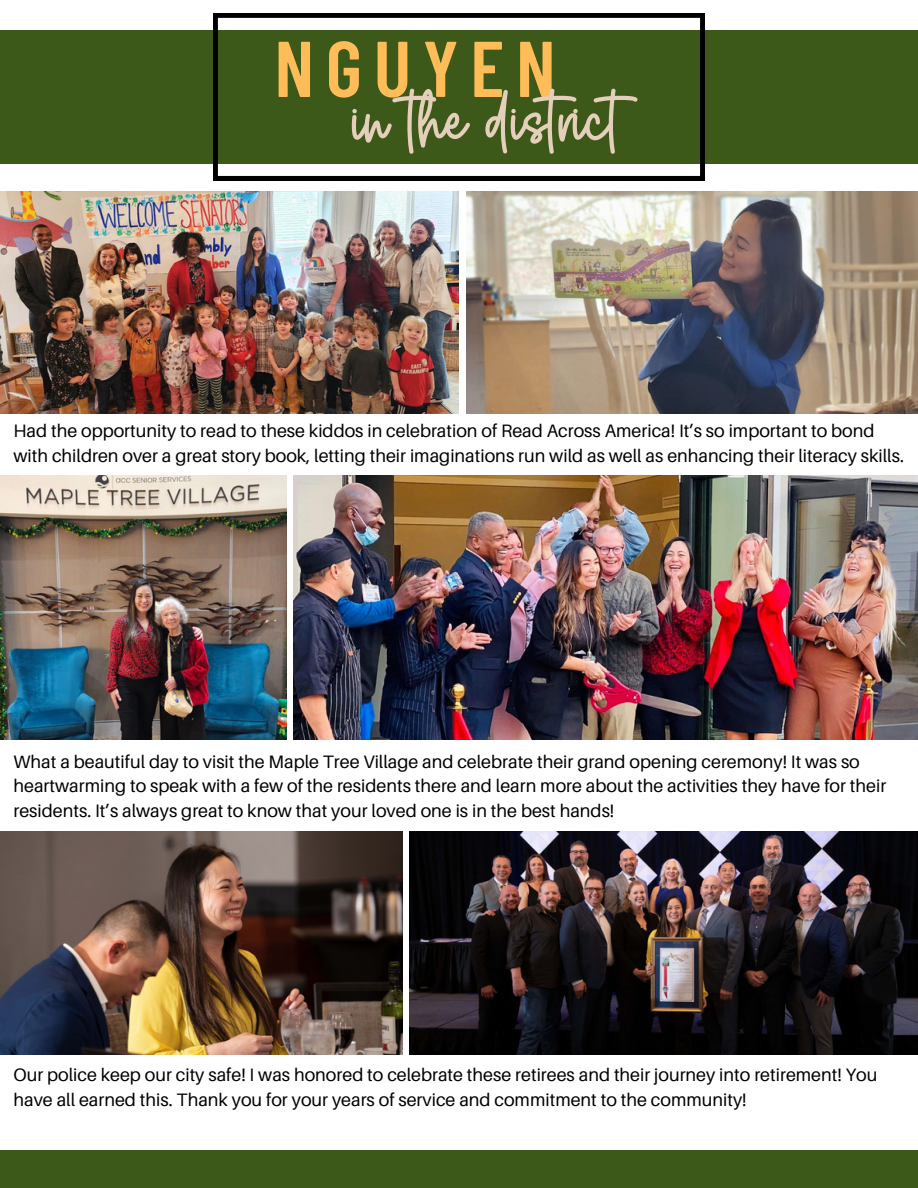
<style>
.page{position:relative;width:918px;height:1188px;background:#fff}
.page>*{position:absolute;margin:0;border:0;box-sizing:border-box;transform-origin:0 0}
.t1{font:82.2px "Pink Bloom";color:#e4cfbb}
.t2{font:600 78.9px "Barlow Condensed";letter-spacing:.145em;color:#ffbd59}
.t3{font:18px/24.8px "Aileron";color:#000}
</style>
<div class="page">
<div style="left:0;top:1151px;width:918px;height:37px;background:#3d5919"></div>
<div style="left:0;top:30px;width:918px;height:133px;background:#3d5919"></div>
<svg style="left:213px;top:13px;width:492px;height:167px"></svg>
<img style="left:0;top:191px;width:459px;height:223px">
<img style="left:467px;top:191px;width:451px;height:223px">
<img style="left:0;top:476px;width:287px;height:264px">
<img style="left:293px;top:476px;width:625px;height:264px">
<img style="left:0;top:831px;width:403px;height:223px">
<img style="left:410px;top:831px;width:508px;height:223px">
<p class="t2" style="left:274px;top:18px;width:283px">NGUYEN</p>
<p class="t1" style="left:352px;top:80px;width:269px">in the district</p>
<p class="t3" style="left:13px;top:418px;width:892px">Had the opportunity to read to these kiddos in celebration of Read Across America! It’s so important to bond with children over a great story book, letting their imaginations run wild as well as enhancing their literacy skills.</p>
<p class="t3" style="left:13px;top:749px;width:874px">What a beautiful day to visit the Maple Tree Village and celebrate their grand opening ceremony! It was so heartwarming to speak with a few of the residents there and learn more about the activities they have for their residents. It’s always great to know that your loved one is in the best hands!</p>
<p class="t3" style="left:13px;top:1062px;width:865px">Our police keep our city safe! I was honored to celebrate these retirees and their journey into retirement! You have all earned this. Thank you for your years of service and commitment to the community!</p>
</div>
